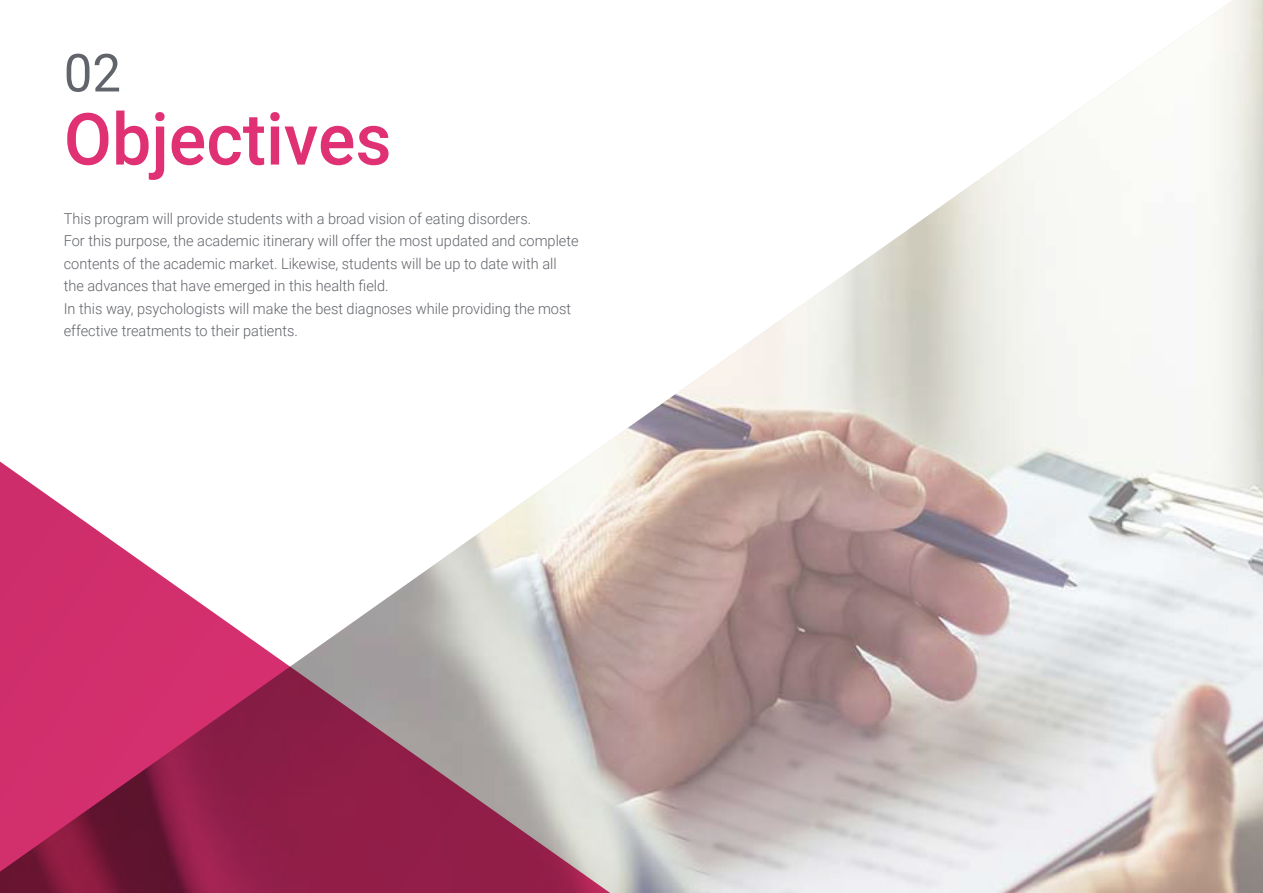
<style>
.page{position:relative;width:1263px;height:893px;background:#fff}
.page>*{position:absolute;margin:0;border:0;box-sizing:border-box;transform-origin:0 0}
.t1{font:500 72px "Roboto";color:#df3174}
.t2{font:52.5px "Roboto";color:#61646a}
.t3{font:300 15px/22.5px "Roboto";color:#61646a}
</style>
<div class="page">
<img style="left:603px;top:0;width:660px;height:893px">
<svg style="left:0;top:446px;width:640px;height:447px"></svg>
<h2 class="t2" style="left:64px;top:36px;width:59px">02</h2>
<h1 class="t1" style="left:64px;top:89px;width:329px">Objectives</h1>
<p class="t3" style="left:64px;top:207px;width:516px">This program will provide students with a broad vision of eating disorders.<br>For this purpose, the academic itinerary will offer the most updated and complete contents of the academic market. Likewise, students will be up to date with all the advances that have emerged in this health field.<br>In this way, psychologists will make the best diagnoses while providing the most effective treatments to their patients.</p>
</div>
